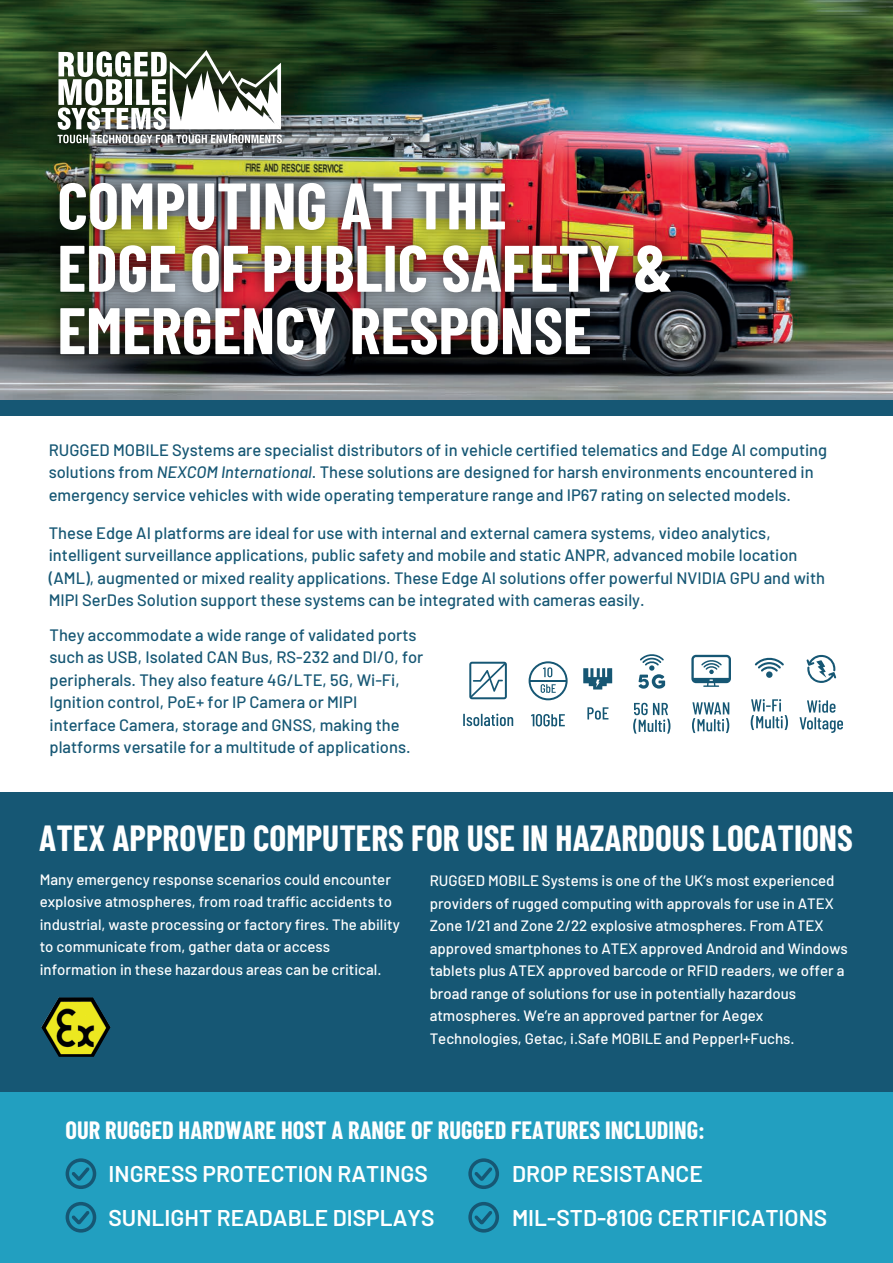
<style>
.page{position:relative;width:893px;height:1263px;background:#fff}
.page>*{position:absolute;margin:0;border:0;box-sizing:border-box;transform-origin:0 0}
.t1{font:700 65.7px/62.4px "Barlow Condensed";color:#fff}
.t2{font:700 35.55px "Barlow Condensed";color:#fff}
.t3{font:700 24.45px "Barlow Condensed";color:#fff}
.t4{font:600 22.8px/44.1px "Barlow";color:#fff}
.t5{font:500 16.5px/22.5px "Barlow";color:#165774}
.t6{font:500 15px/22.5px "Barlow";color:#fff}
.s1{font-style:italic}
</style>
<div class="page">
<img style="left:0;top:0;width:893px;height:400px">
<img style="left:32px;top:148px;width:667px;height:248px">
<div style="left:0;top:1091px;width:893px;height:172px;background:#229fc0"></div>
<img style="left:6px;top:0;width:327px;height:194px">
<svg style="left:58px;top:50px;width:224px;height:93px"></svg>
<div style="left:0;top:401px;width:893px;height:15px;background:#165774"></div>
<div style="left:0;top:792px;width:893px;height:299px;background:#165774"></div>
<svg style="left:468px;top:1158px;width:31px;height:31px"></svg>
<svg style="left:468px;top:1202px;width:31px;height:30px"></svg>
<svg style="left:66px;top:1158px;width:30px;height:31px"></svg>
<svg style="left:66px;top:1202px;width:30px;height:30px"></svg>
<svg style="left:633px;top:703px;width:37px;height:31px"></svg>
<svg style="left:638px;top:654px;width:27px;height:35px"></svg>
<svg style="left:751px;top:699px;width:37px;height:31px"></svg>
<div style="left:766px;top:671px;width:6px;height:7px;background:#165774;border-radius:50%"></div>
<svg style="left:755px;top:657px;width:29px;height:15px"></svg>
<svg style="left:692px;top:702px;width:37px;height:31px"></svg>
<svg style="left:691px;top:655px;width:40px;height:32px"></svg>
<svg style="left:799px;top:700px;width:44px;height:33px"></svg>
<svg style="left:806px;top:654px;width:30px;height:29px"></svg>
<svg style="left:587px;top:707px;width:21px;height:13px"></svg>
<svg style="left:583px;top:668px;width:29px;height:21px"></svg>
<svg style="left:531px;top:714px;width:34px;height:12px"></svg>
<svg style="left:529px;top:661px;width:39px;height:39px"></svg>
<hr style="left:530px;top:680px;width:37px;height:2px;background:#165774">
<svg style="left:463px;top:714px;width:50px;height:12px"></svg>
<svg style="left:469px;top:662px;width:38px;height:37px"></svg>
<img style="left:41px;top:997px;width:70px;height:60px">
<h1 class="t1" style="left:57px;top:171px;width:617px">COMPUTING AT THE<br>EDGE OF PUBLIC SAFETY &amp;<br>EMERGENCY RESPONSE</h1>
<p class="t5" style="left:49px;top:437px;width:780px">RUGGED MOBILE Systems are specialist distributors of in vehicle certified telematics and Edge AI computing solutions from <span class="s1">NEXCOM International</span>. These solutions are designed for harsh environments encountered in emergency service vehicles with wide operating temperature range and IP67 rating on selected models.</p>
<p class="t5" style="left:49px;top:520px;width:778px">These Edge AI platforms are ideal for use with internal and external camera systems, video analytics, intelligent surveillance applications, public safety and mobile and static ANPR, advanced mobile location (AML), augmented or mixed reality applications. These Edge AI solutions offer powerful NVIDIA GPU and with MIPI SerDes Solution support these systems can be integrated with cameras easily.</p>
<p class="t5" style="left:50px;top:622px;width:375px">They accommodate a wide range of validated ports such as USB, Isolated CAN Bus, RS-232 and DI/O, for peripherals. They also feature 4G/LTE, 5G, Wi-Fi, Ignition control, PoE+ for IP Camera or MIPI interface Camera, storage and GNSS, making the platforms versatile for a multitude of applications.</p>
<h2 class="t2" style="left:39px;top:813px;width:815px">ATEX APPROVED COMPUTERS FOR USE IN HAZARDOUS LOCATIONS</h2>
<p class="t6" style="left:40px;top:867px;width:362px">Many emergency response scenarios could encounter explosive atmospheres, from road traffic accidents to industrial, waste processing or factory fires. The ability to communicate from, gather data or access information in these hazardous areas can be critical.</p>
<p class="t6" style="left:430px;top:869px;width:420px">RUGGED MOBILE Systems is one of the UK’s most experienced providers of rugged computing with approvals for use in ATEX Zone 1/21 and Zone 2/22 explosive atmospheres. From ATEX approved smartphones to ATEX approved Android and Windows tablets plus ATEX approved barcode or RFID readers, we offer a broad range of solutions for use in potentially hazardous atmospheres. We’re an approved partner for Aegex Technologies, Getac, i.Safe MOBILE and Pepperl+Fuchs.</p>
<h3 class="t3" style="left:66px;top:1112px;width:641px">OUR RUGGED HARDWARE HOST A RANGE OF RUGGED FEATURES INCLUDING:</h3>
<h3 class="t4" style="left:109px;top:1149px;width:328px">INGRESS PROTECTION RATINGS<br>SUNLIGHT READABLE DISPLAYS</h3>
<h3 class="t4" style="left:512px;top:1149px;width:192px">DROP RESISTANCE</h3>
<h3 class="t4" style="left:512px;top:1193px;width:317px">MIL-STD-810G CERTIFICATIONS</h3>
</div>
